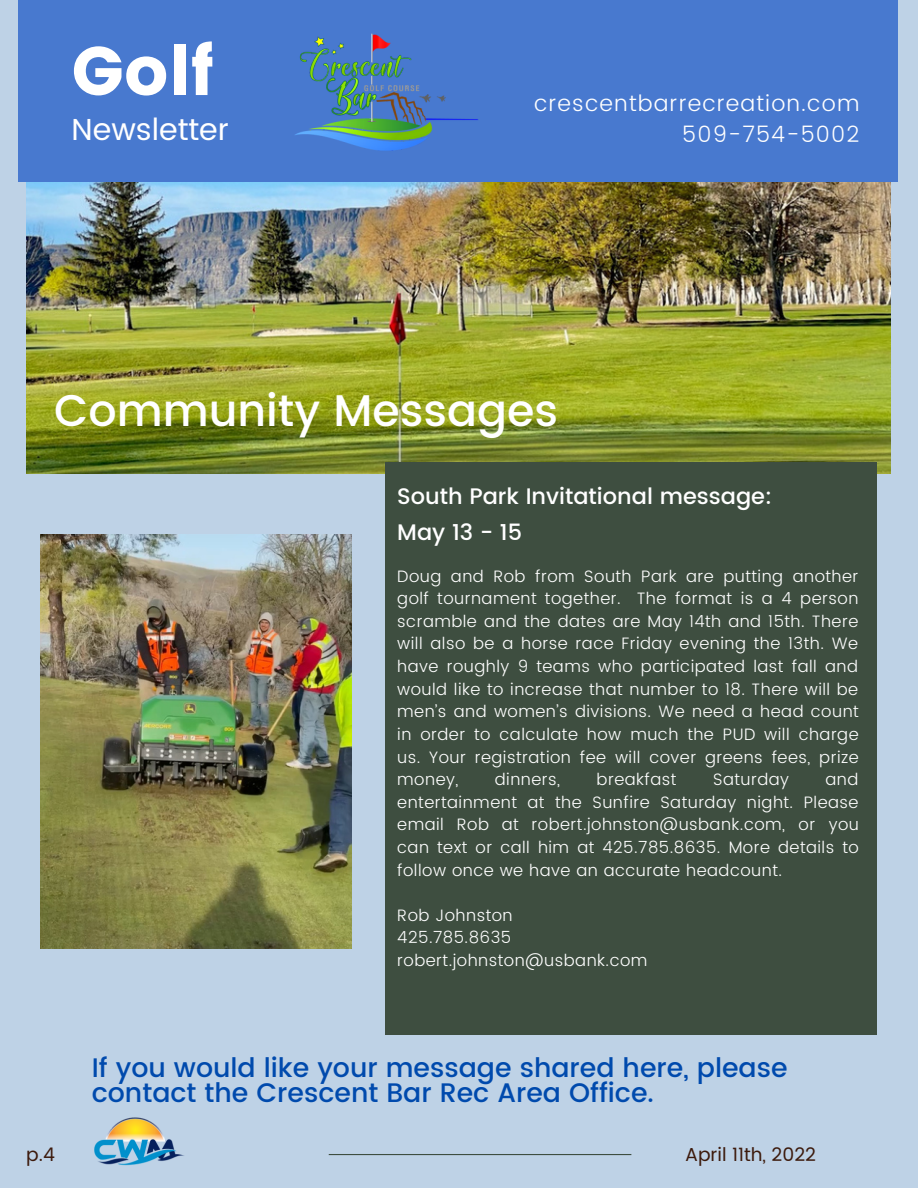
<style>
.page{position:relative;width:918px;height:1188px;background:#bed2e6}
.page>*{position:absolute;margin:0;border:0;box-sizing:border-box;transform-origin:0 0}
.t1{font:68.4px "Poppins";color:#fff}
.t2{font:500 44.25px "Poppins";color:#fff}
.t3{font:30.3px "Poppins";color:#fff}
.t4{font:500 26.85px/25.3px "Poppins";color:#004aad}
.t5{font:500 22.5px "Poppins";color:#fff}
.t6{font:300 22.35px "Poppins";letter-spacing:.05em;color:#fff}
.t7{font:18.75px "Poppins";color:#3c1a0c}
.t8{font:300 16.5px/22.6px "Poppins";letter-spacing:.03em;color:#fff;text-align:justify}
</style>
<div class="page">
<img style="left:26px;top:181px;width:864px;height:293px">
<div style="left:18px;top:0;width:880px;height:181px;background:#4879cf"></div>
<hr style="left:329px;top:1154px;width:302px;height:1px;background:#3e4e40">
<div style="left:385px;top:462px;width:492px;height:573px;background:#3e4e40"></div>
<img style="left:94px;top:1117px;width:90px;height:49px">
<img style="left:295px;top:33px;width:184px;height:118px">
<img style="left:41px;top:534px;width:310px;height:414px">
<p class="t1" style="left:72px;top:31px;width:143px">Golf</p>
<p class="t3" style="left:72px;top:112px;width:159px">Newsletter</p>
<p class="t6" style="left:534px;top:90px;width:327px">crescentbarrecreation.com</p>
<p class="t6" style="left:682px;top:122px;width:179px">509-754-5002</p>
<p class="t2" style="left:54px;top:385px;width:505px">Community Messages</p>
<p class="t5" style="left:397px;top:484px;width:376px">South Park Invitational message:</p>
<p class="t5" style="left:397px;top:519px;width:126px">May 13 - 15</p>
<p class="t8" style="left:397px;top:565px;width:463px">Doug and Rob from South Park are putting another golf tournament together. The format is a 4 person scramble and the dates are May 14th and 15th. There will also be a horse race Friday evening the 13th. We have roughly 9 teams who participated last fall and would like to increase that number to 18. There will be men’s and women’s divisions. We need a head count in order to calculate how much the PUD will charge us. Your registration fee will cover greens fees, prize money,</p>
<p class="t8" style="left:495px;top:768px;width:67px">dinners,</p>
<p class="t8" style="left:597px;top:768px;width:81px">breakfast</p>
<p class="t8" style="left:713px;top:768px;width:77px">Saturday</p>
<p class="t8" style="left:397px;top:768px;width:463px;text-indent:428px">and entertainment at the Sunfire Saturday night. Please email Rob at robert.johnston@usbank.com, or you can text or call him at 425.785.8635. More details to follow once we have an accurate headcount.</p>
<p class="t8" style="left:397px;top:904px;width:117px">Rob Johnston</p>
<p class="t8" style="left:397px;top:926px;width:116px">425.785.8635</p>
<p class="t8" style="left:397px;top:949px;width:252px">robert.johnston@usbank.com</p>
<p class="t4" style="left:92px;top:1055px;width:697px">If you would like your message shared here, please contact the Crescent Bar Rec Area Office.</p>
<p class="t7" style="left:26px;top:1143px;width:30px">p.4</p>
<p class="t7" style="left:685px;top:1143px;width:132px">April 11th, 2022</p>
</div>
